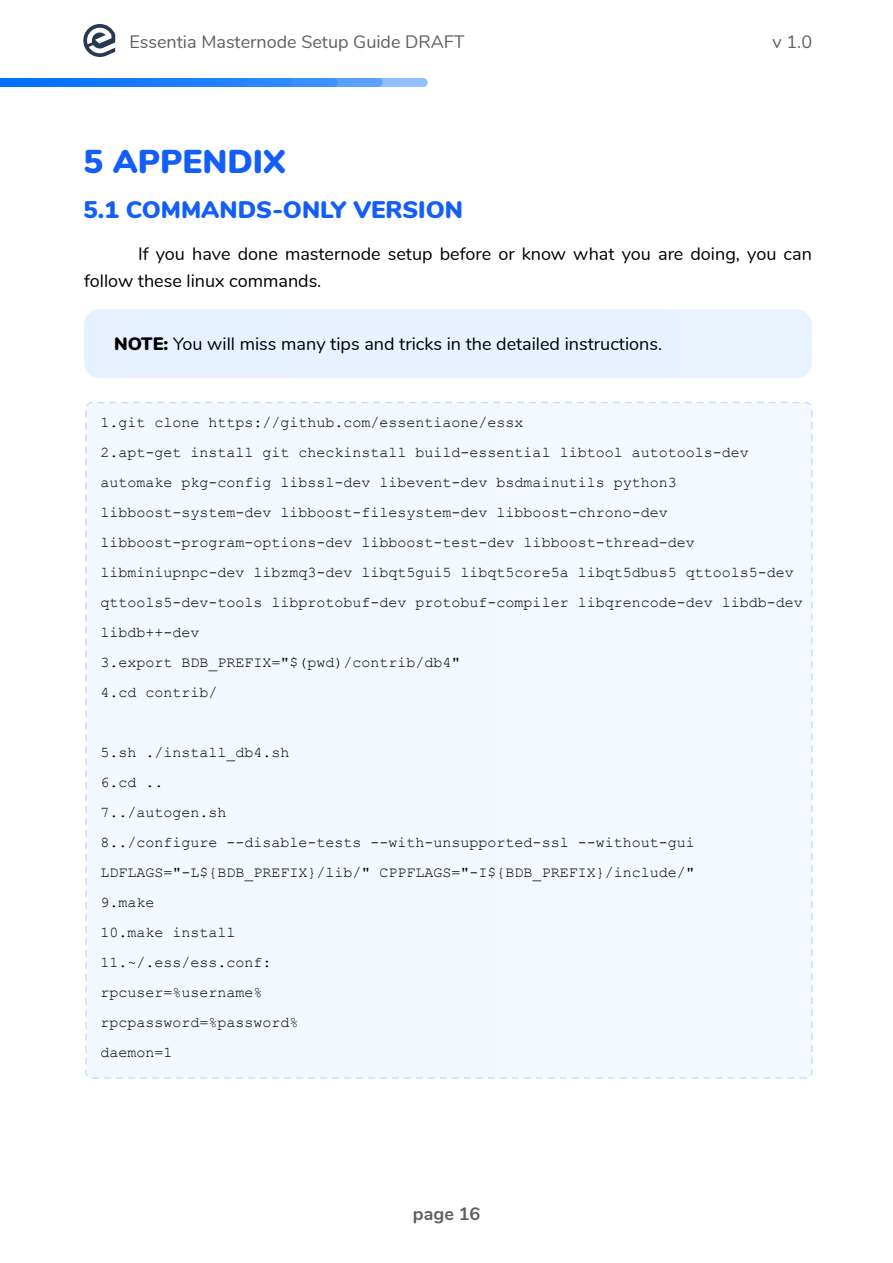
<style>
.page{position:relative;width:893px;height:1263px;background:#fff}
.page>*{position:absolute;margin:0;border:0;box-sizing:border-box;transform-origin:0 0}
.t1{font:900 33px "Nunito";color:#135ef8}
.t2{font:900 24px "Nunito";color:#135ef8}
.t3{font:18px/27px "Nunito";color:#000}
.t4{font:18px "Nunito";color:#606060}
.t5{font:700 18px "Nunito";color:#606060}
.t6{font:15px/30px "Courier New";color:#000}
.s1{font-weight:900}
</style>
<div class="page">
<div style="left:86px;top:403px;width:726px;height:675px;background:#f3f8ff;border-radius:6px"></div>
<div style="left:84px;top:309px;width:728px;height:69px;background:#e7f1ff;border-radius:15px"></div>
<svg style="left:0;top:78px;width:428px;height:9px;background:#2f89ff"></svg>
<svg style="left:83px;top:24px;width:32px;height:33px"></svg>
<p class="t4" style="left:129px;top:29px;width:337px">Essentia Masternode Setup Guide DRAFT</p>
<p class="t4" style="left:772px;top:29px;width:41px">v 1.0</p>
<h1 class="t1" style="left:84px;top:137px;width:204px">5 APPENDIX</h1>
<h2 class="t2" style="left:84px;top:192px;width:381px">5.1 COMMANDS-ONLY VERSION</h2>
<p class="t3" style="left:84px;top:239px;width:729px;text-indent:54px">If you have done masternode setup before or know what you are doing, you can follow these linux commands.</p>
<p class="t3" style="left:114px;top:329px;width:549px"><span class="s1">NOTE:</span> You will miss many tips and tricks in the detailed instructions.</p>
<p class="t6" style="left:100px;top:407px;width:703px">1.git clone https://github.com/essentiaone/essx<br>2.apt-get install git checkinstall build-essential libtool autotools-dev automake pkg-config libssl-dev libevent-dev bsdmainutils python3 libboost-system-dev libboost-filesystem-dev libboost-chrono-dev libboost-program-options-dev libboost-test-dev libboost-thread-dev libminiupnpc-dev libzmq3-dev libqt5gui5 libqt5core5a libqt5dbus5 qttools5-dev qttools5-dev-tools libprotobuf-dev protobuf-compiler libqrencode-dev libdb-dev libdb++-dev<br>3.export BDB_PREFIX="$(pwd)/contrib/db4"<br>4.cd contrib/</p>
<p class="t6" style="left:100px;top:737px;width:595px">5.sh ./install_db4.sh<br>6.cd ..<br>7../autogen.sh<br>8../configure --disable-tests --with-unsupported-ssl --without-gui<br>LDFLAGS="-L${BDB_PREFIX}/lib/" CPPFLAGS="-I${BDB_PREFIX}/include/"<br>9.make<br>10.make install<br>11.~/.ess/ess.conf:<br>rpcuser=%username%<br>rpcpassword=%password%<br>daemon=1</p>
<p class="t5" style="left:413px;top:1200px;width:69px">page 16</p>
</div>
